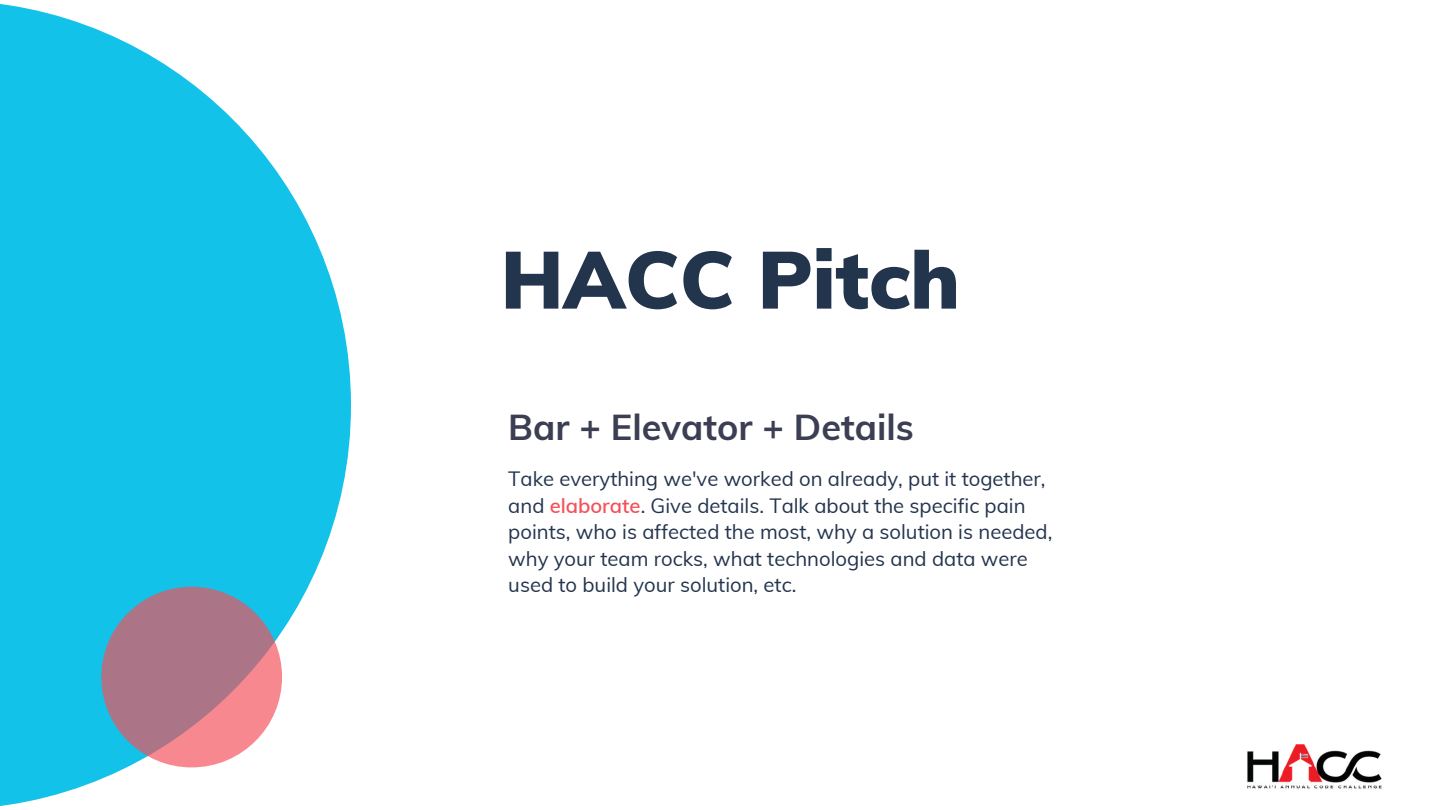
<style>
.page{position:relative;width:1440px;height:810px;background:#fff}
.page>*{position:absolute;margin:0;border:0;box-sizing:border-box;transform-origin:0 0}
.t1{font:900 80px "Muli";color:#23344d}
.t2{font:700 36px "Muli";color:#3c3e53}
.t3{font:20.3px/26.6px "Muli";color:#23344d}
.s1{font-weight:600;color:#f64f59}
</style>
<div class="page">
<svg style="left:0;top:4px;width:351px;height:802px;fill:#12c2e9"></svg>
<svg style="left:101px;top:587px;width:181px;height:180px;fill:#ab7487"></svg>
<img style="left:1247px;top:744px;width:135px;height:46px">
<h1 class="t1" style="left:501px;top:228px;width:461px">HACC Pitch</h1>
<h2 class="t2" style="left:508px;top:404px;width:407px">Bar + Elevator + Details</h2>
<p class="t3" style="left:508px;top:465px;width:546px">Take everything we've worked on already, put it together, and <span class="s1">elaborate</span>. Give details. Talk about the specific pain points, who is affected the most, why a solution is needed, why your team rocks, what technologies and data were used to build your solution, etc.</p>
</div>
